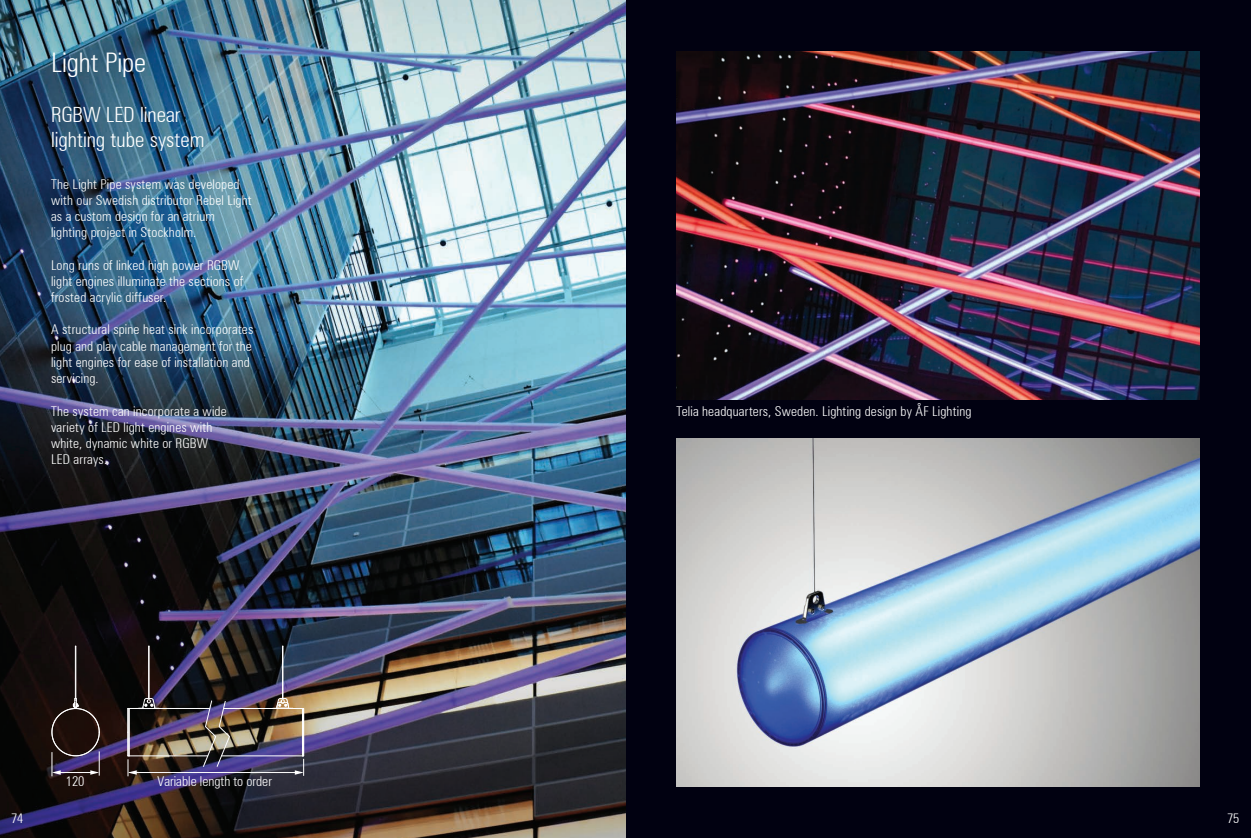
<style>
.page{position:relative;width:1251px;height:838px;background:#fff}
.page>*{position:absolute;margin:0;border:0;box-sizing:border-box;transform-origin:0 0}
.t1{font:300 condensed 27px "Zurich BT";color:#fff}
.t2{font:300 condensed 21px "Zurich BT";color:#fff}
.t3{font:300 condensed 13.65px "Zurich BT";color:#fff}
.t4{font:300 condensed 13.5px/16.2px "Zurich BT";letter-spacing:.01em;color:#fff}
</style>
<div class="page">
<div style="left:625px;top:0;width:625px;height:838px;background:#010111"></div>
<img style="left:676px;top:51px;width:523px;height:349px">
<img style="left:676px;top:438px;width:523px;height:349px">
<img style="left:0;top:0;width:625px;height:838px">
<hr style="left:75px;top:646px;width:1px;height:52px;background:#fff">
<hr style="left:135px;top:708px;width:74px;height:1px;background:#fff">
<hr style="left:129px;top:755px;width:79px;height:1px;background:#fff">
<hr style="left:148px;top:646px;width:1px;height:52px;background:#fff">
<hr style="left:149px;top:646px;width:1px;height:52px;background:#fff">
<img style="left:202px;top:700px;width:28px;height:67px">
<hr style="left:221px;top:755px;width:81px;height:1px;background:#fff">
<hr style="left:224px;top:708px;width:72px;height:1px;background:#fff">
<hr style="left:282px;top:646px;width:1px;height:52px;background:#fff">
<hr style="left:129px;top:772px;width:173px;height:1px;background:#fff">
<svg style="left:127px;top:697px;width:32px;height:79px;background:#493d42"></svg>
<svg style="left:272px;top:697px;width:32px;height:79px;background:#796768"></svg>
<svg style="left:51px;top:698px;width:49px;height:78px;background:#372930"></svg>
<p class="t1" style="left:51px;top:46px;width:97px">Light Pipe</p>
<p class="t2" style="left:51px;top:102px;width:131px">RGBW LED linear</p>
<p class="t2" style="left:51px;top:127px;width:155px">lighting tube system</p>
<p class="t4" style="left:51px;top:176px;width:190px">The Light Pipe system was developed</p>
<p class="t4" style="left:51px;top:192px;width:202px">with our Swedish distributor Rebel Light as a custom design for an atrium</p>
<p class="t4" style="left:51px;top:224px;width:147px">lighting project in Stockholm.</p>
<p class="t4" style="left:51px;top:257px;width:190px">Long runs of linked high power RGBW</p>
<p class="t4" style="left:51px;top:273px;width:194px">light engines illuminate the sections of</p>
<p class="t4" style="left:51px;top:289px;width:117px">frosted acrylic diffuser.</p>
<p class="t4" style="left:51px;top:321px;width:204px">A structural spine heat sink incorporates plug and play cable management for the light engines for ease of installation and servicing.</p>
<p class="t4" style="left:51px;top:402px;width:177px">The system can incorporate a wide</p>
<p class="t4" style="left:51px;top:419px;width:163px">variety of LED light engines with</p>
<p class="t4" style="left:51px;top:435px;width:158px">white, dynamic white or RGBW</p>
<p class="t4" style="left:51px;top:451px;width:58px">LED arrays.</p>
<p class="t3" style="left:66px;top:773px;width:20px">120</p>
<p class="t3" style="left:157px;top:773px;width:116px">Variable length to order</p>
<p class="t4" style="left:676px;top:403px;width:296px">Telia headquarters, Sweden. Lighting design by ÅF Lighting</p>
<p class="t4" style="left:11px;top:809px;width:14px">74</p>
<p class="t4" style="left:1226px;top:809px;width:14px">75</p>
</div>
